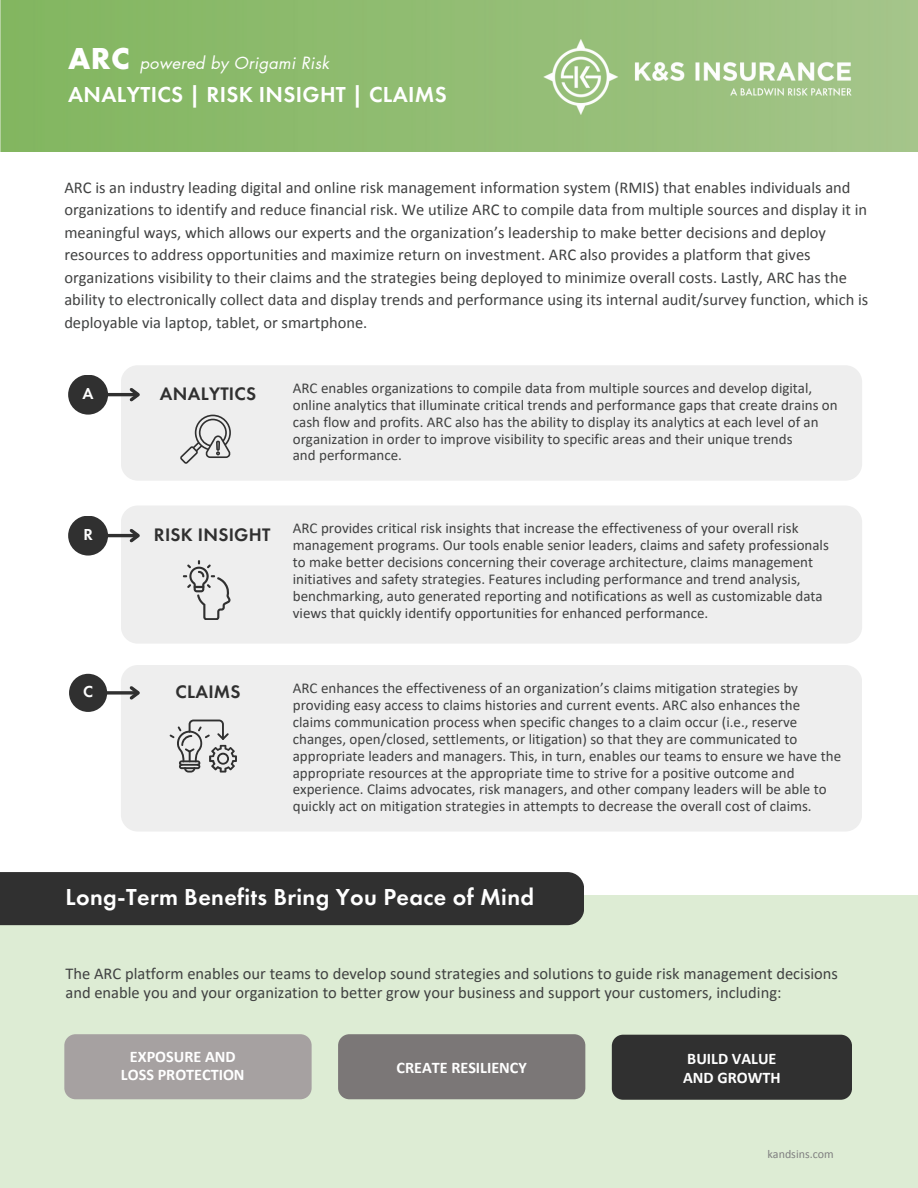
<style>
.page{position:relative;width:918px;height:1188px;background:#fff}
.page>*{position:absolute;margin:0;border:0;box-sizing:border-box;transform-origin:0 0}
.t1{font:700 31.5px "Futura PT";color:#fff}
.t2{font:600 24px "Futura PT";letter-spacing:.015em;color:#fff}
.t3{font:600 22.5px "Futura PT";letter-spacing:.015em;color:#fff}
.t4{font:600 18.75px "Futura PT";letter-spacing:.015em;color:#303030}
.t5{font:16.5px/22.5px "Calibri";color:#404141}
.t6{font:italic 16.5px "Futura LT Pro";letter-spacing:.015em;color:#fff}
.t7{font:600 16.5px "Futura PT";color:#fff}
.t8{font:700 16.2px/18.8px "Calibri";color:#fff;text-align:center}
.t9{font:15px/16.8px "Calibri";color:#404141}
.t10{font:12px "Calibri";color:#7f7f7f}
</style>
<div class="page">
<div style="left:0;top:896px;width:918px;height:292px;background:#ddecd4"></div>
<div style="left:64px;top:1034px;width:248px;height:65px;background:#a6a1a1;border-radius:11px"></div>
<div style="left:338px;top:1034px;width:247px;height:65px;background:#7b7777;border-radius:11px"></div>
<div style="left:612px;top:1035px;width:240px;height:65px;background:#303030;border-radius:11px"></div>
<div style="left:0;top:872px;width:584px;height:53px;background:#303030"></div>
<div style="left:121px;top:505px;width:741px;height:139px;background:#eee;border-radius:17px"></div>
<svg style="left:183px;top:560px;width:48px;height:60px"></svg>
<div style="left:68px;top:516px;width:40px;height:40px;background:#303030;border-radius:50%"></div>
<hr style="left:102px;top:534px;width:36px;height:3px;background:#303030">
<svg style="left:127px;top:529px;width:13px;height:14px"></svg>
<div style="left:121px;top:365px;width:741px;height:116px;background:#eee;border-radius:17px"></div>
<svg style="left:180px;top:415px;width:51px;height:49px"></svg>
<div style="left:68px;top:375px;width:40px;height:40px;background:#303030;border-radius:50%"></div>
<hr style="left:102px;top:393px;width:36px;height:3px;background:#303030">
<svg style="left:127px;top:388px;width:13px;height:14px"></svg>
<div style="left:121px;top:665px;width:741px;height:167px;background:#eee;border-radius:17px"></div>
<svg style="left:170px;top:720px;width:67px;height:52px"></svg>
<div style="left:69px;top:674px;width:38px;height:38px;background:#303030;border-radius:50%"></div>
<svg style="left:107px;top:691px;width:20px;height:4px"></svg>
<svg style="left:127px;top:686px;width:13px;height:14px"></svg>
<img style="left:0;top:0;width:918px;height:152px">
<img style="left:526px;top:36px;width:343px;height:80px">
<p class="t1" style="left:68px;top:45px;width:63px">ARC</p>
<p class="t3" style="left:68px;top:80px;width:380px">ANALYTICS | RISK INSIGHT | CLAIMS</p>
<p class="t6" style="left:140px;top:55px;width:191px">powered by Origami Risk</p>
<h1 class="t5" style="left:64px;top:177px;width:805px">ARC is an industry leading digital and online risk management information system (RMIS) that enables individuals and organizations to identify and reduce financial risk. We utilize ARC to compile data from multiple sources and display it in meaningful ways, which allows our experts and the organization’s leadership to make better decisions and deploy resources to address opportunities and maximize return on investment. ARC also provides a platform that gives organizations visibility to their claims and the strategies being deployed to minimize overall costs. Lastly, ARC has the ability to electronically collect data and display trends and performance using its internal audit/survey function, which is deployable via laptop, tablet, or smartphone.</h1>
<p class="t7" style="left:83px;top:383px;width:13px">A</p>
<h5 class="t9" style="left:293px;top:381px;width:546px">ARC enables organizations to compile data from multiple sources and develop digital, online analytics that illuminate critical trends and performance gaps that create drains on cash flow and profits. ARC also has the ability to display its analytics at each level of an organization in order to improve visibility to specific areas and their unique trends<br>and performance.</h5>
<p class="t4" style="left:160px;top:381px;width:98px">ANALYTICS</p>
<h5 class="t7" style="left:83px;top:524px;width:11px">R</h5>
<p class="t9" style="left:293px;top:521px;width:538px">ARC provides critical risk insights that increase the effectiveness of your overall risk management programs. Our tools enable senior leaders, claims and safety professionals to make better decisions concerning their coverage architecture, claims management initiatives and safety strategies. Features including performance and trend analysis, benchmarking, auto generated reporting and notifications as well as customizable data views that quickly identify opportunities for enhanced performance.</p>
<h3 class="t4" style="left:154px;top:522px;width:118px">RISK INSIGHT</h3>
<h3 class="t7" style="left:83px;top:681px;width:11px">C</h3>
<p class="t9" style="left:293px;top:681px;width:550px">ARC enhances the effectiveness of an organization’s claims mitigation strategies by providing easy access to claims histories and current events. ARC also enhances the claims communication process when specific changes to a claim occur (i.e., reserve changes, open/closed, settlements, or litigation) so that they are communicated to appropriate leaders and managers. This, in turn, enables our teams to ensure we have the appropriate resources at the appropriate time to strive for a positive outcome and experience. Claims advocates, risk managers, and other company leaders will be able to quickly act on mitigation strategies in attempts to decrease the overall cost of claims.</p>
<p class="t4" style="left:176px;top:680px;width:67px">CLAIMS</p>
<p class="t2" style="left:65px;top:882px;width:470px">Long-Term Benefits Bring You Peace of Mind</p>
<h5 class="t5" style="left:65px;top:965px;width:774px;line-height:19.2px">The ARC platform enables our teams to develop sound strategies and solutions to guide risk management decisions and enable you and your organization to better grow your business and support your customers, including:</h5>
<h5 class="t8" style="left:121px;top:1048px;width:125px">EXPOSURE AND<br>LOSS PROTECTION</h5>
<h5 class="t8" style="left:683px;top:1050px;width:99px;text-align:left">BUILD VALUE<br>AND GROWTH</h5>
<h3 class="t8" style="left:396px;top:1060px;width:132px">CREATE RESILIENCY</h3>
<h2 class="t10" style="left:768px;top:1149px;width:68px">kandsins.com</h2>
</div>
